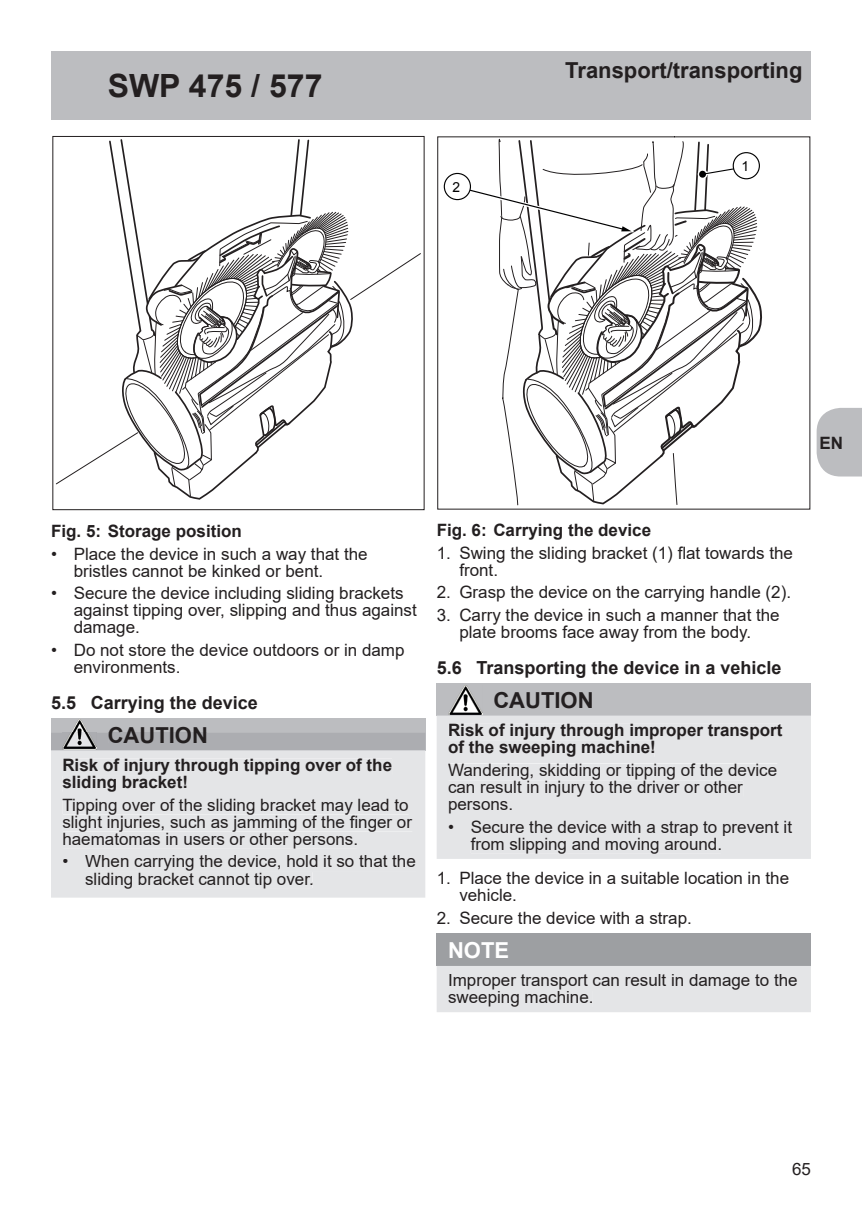
<style>
.page{position:relative;width:862px;height:1214px;background:#fff}
.page>*{position:absolute;margin:0;border:0;box-sizing:border-box;transform-origin:0 0}
.t1{font:700 32px "Arial";color:#231f20}
.t2{font:700 22px "Arial";color:#231f20}
.t3{font:700 22px "Arial";color:#fff}
.t4{font:700 18px "Arial";color:#231f20}
.t5{font:17px/17px "Arial";color:#231f20}
.t6{font:700 17px/17px "Arial";color:#231f20}
.t7{font:13.8px "Arial";color:#000001}
</style>
<div class="page">
<svg style="left:816px;top:408px;width:46px;height:68px;background:#c1c2c5"></svg>
<div style="left:51px;top:51px;width:760px;height:68px;background:#bcbdc0"></div>
<div style="left:51px;top:718px;width:374px;height:32px;background:#bcbdc0"></div>
<div style="left:52px;top:136px;width:372px;height:374px;border:1px solid #231f20"></div>
<svg style="left:56px;top:139px;width:365px;height:361px"></svg>
<img style="left:72px;top:719px;width:16px;height:13px">
<div style="left:51px;top:750px;width:374px;height:147px;background:#e4e5e7"></div>
<svg style="left:51px;top:732px;width:374px;height:18px"></svg>
<div style="left:109px;top:732px;width:97px;height:11px;background:#acadb1"></div>
<div style="left:64px;top:758px;width:328px;height:16px;background:#e4e5e7"></div>
<div style="left:63px;top:775px;width:123px;height:16px;background:#e4e5e7"></div>
<div style="left:63px;top:798px;width:346px;height:16px;background:#e4e5e7"></div>
<div style="left:63px;top:815px;width:349px;height:16px;background:#e4e5e7"></div>
<div style="left:63px;top:832px;width:294px;height:16px;background:#e4e5e7"></div>
<div style="left:63px;top:859px;width:5px;height:8px;background:#e4e5e7"></div>
<div style="left:85px;top:855px;width:331px;height:16px;background:#e4e5e7"></div>
<div style="left:86px;top:872px;width:226px;height:16px;background:#e4e5e7"></div>
<div style="left:437px;top:683px;width:374px;height:32px;background:#bcbdc0"></div>
<div style="left:437px;top:933px;width:374px;height:32px;background:#9d9fa2"></div>
<svg style="left:437px;top:136px;width:373px;height:374px"></svg>
<svg style="left:444px;top:136px;width:319px;height:369px"></svg>
<img style="left:448px;top:685px;width:34px;height:29px">
<div style="left:437px;top:715px;width:374px;height:143px;background:#e4e5e7"></div>
<div style="left:449px;top:723px;width:333px;height:16px;background:#e4e5e7"></div>
<div style="left:449px;top:740px;width:205px;height:16px;background:#e4e5e7"></div>
<div style="left:448px;top:763px;width:329px;height:16px;background:#e4e5e7"></div>
<div style="left:449px;top:780px;width:294px;height:16px;background:#e4e5e7"></div>
<div style="left:449px;top:800px;width:63px;height:13px;background:#e4e5e7"></div>
<div style="left:449px;top:824px;width:5px;height:8px;background:#e4e5e7"></div>
<div style="left:471px;top:820px;width:321px;height:15px;background:#e4e5e7"></div>
<div style="left:471px;top:837px;width:249px;height:16px;background:#e4e5e7"></div>
<div style="left:437px;top:965px;width:374px;height:47px;background:#e4e5e7"></div>
<div style="left:449px;top:974px;width:349px;height:15px;background:#e4e5e7"></div>
<div style="left:448px;top:991px;width:144px;height:15px;background:#e4e5e7"></div>
<h1 class="t1" style="left:108px;top:63px;width:216px">SWP 475 / 577</h1>
<p class="t7" style="left:452px;top:178px;width:9px">2</p>
<p class="t2" style="left:565px;top:55px;width:239px">Transport/transporting</p>
<p class="t7" style="left:741px;top:157px;width:9px">1</p>
<p class="t6" style="left:819px;top:434px;width:25px">EN</p>
<p class="t6" style="left:51px;top:522px;width:192px">Fig. 5: Storage position</p>
<p class="t5" style="left:74px;top:545px;width:295px;text-indent:-23px">• Place the device in such a way that the bristles cannot be kinked or bent.</p>
<p class="t5" style="left:74px;top:584px;width:345px;text-indent:-23px">• Secure the device including sliding brackets against tipping over, slipping and thus against damage.</p>
<p class="t5" style="left:74px;top:641px;width:332px;text-indent:-23px">• Do not store the device outdoors or in damp environments.</p>
<p class="t4" style="left:51px;top:689px;width:208px">5.5 Carrying the device</p>
<p class="t2" style="left:108px;top:719px;width:102px">CAUTION</p>
<p class="t6" style="left:62px;top:756px;width:331px">Risk of injury through tipping over of the sliding bracket!</p>
<p class="t5" style="left:62px;top:796px;width:351px">Tipping over of the sliding bracket may lead to slight injuries, such as jamming of the finger or haematomas in users or other persons.</p>
<p class="t5" style="left:85px;top:852px;width:332px;text-indent:-23px">• When carrying the device, hold it so that the sliding bracket cannot tip over.</p>
<p class="t6" style="left:437px;top:521px;width:216px">Fig. 6: Carrying the device</p>
<p class="t5" style="left:459px;top:544px;width:335px;text-indent:-23px">1. Swing the sliding bracket (1) flat towards the front.</p>
<p class="t5" style="left:437px;top:583px;width:356px">2. Grasp the device on the carrying handle (2).</p>
<p class="t5" style="left:437px;top:606px;width:344px;text-align:center">3. Carry the device in such a manner that the plate brooms face away from the body.</p>
<p class="t4" style="left:437px;top:654px;width:346px">5.6 Transporting the device in a vehicle</p>
<p class="t2" style="left:493px;top:684px;width:102px">CAUTION</p>
<p class="t6" style="left:448px;top:721px;width:336px">Risk of injury through improper transport of the sweeping machine!</p>
<p class="t5" style="left:448px;top:761px;width:331px">Wandering, skidding or tipping of the device can result in injury to the driver or other persons.</p>
<p class="t5" style="left:471px;top:818px;width:323px;text-indent:-23px">• Secure the device with a strap to prevent it from slipping and moving around.</p>
<p class="t5" style="left:459px;top:869px;width:331px;text-indent:-23px">1. Place the device in a suitable location in the vehicle.</p>
<p class="t5" style="left:437px;top:909px;width:257px">2. Secure the device with a strap.</p>
<p class="t3" style="left:448px;top:934px;width:63px">NOTE</p>
<p class="t5" style="left:448px;top:971px;width:351px">Improper transport can result in damage to the sweeping machine.</p>
<p class="t5" style="left:792px;top:1160px;width:20px">65</p>
</div>
